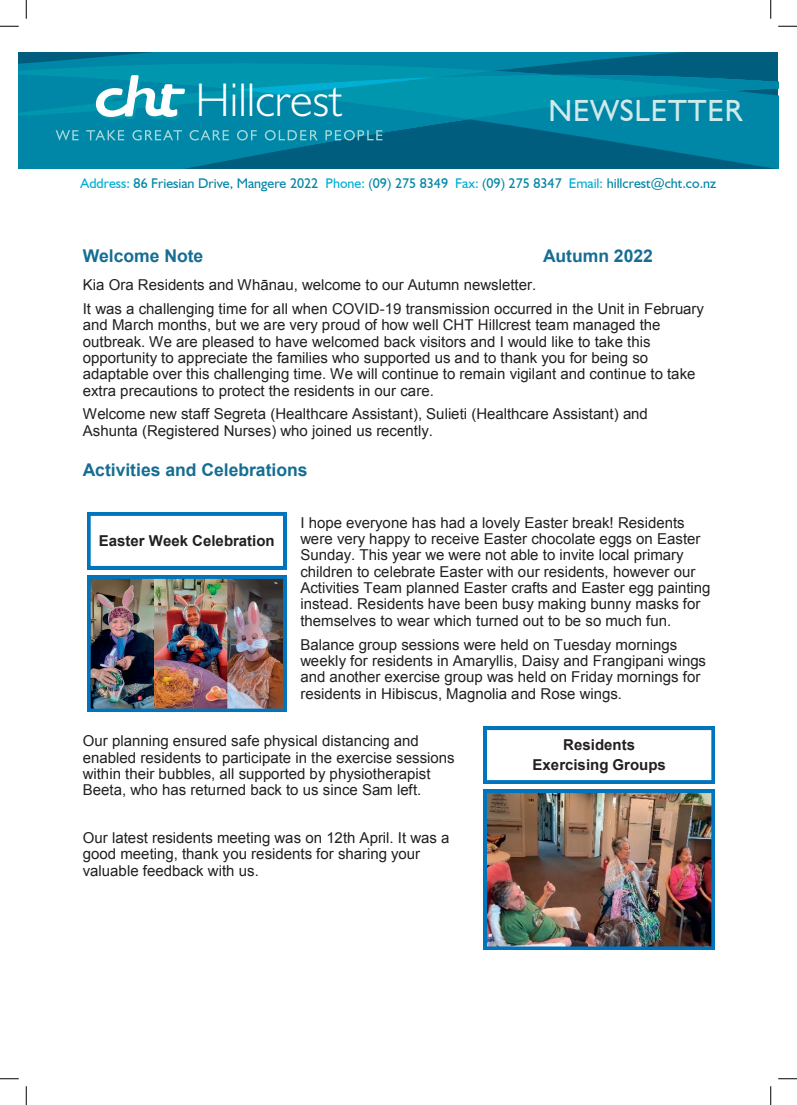
<style>
.page{position:relative;width:797px;height:1105px;background:#fff}
.page>*{position:absolute;margin:0;border:0;box-sizing:border-box;transform-origin:0 0}
.t1{font:300 47.5px "Humanist 521 BT";color:#fff}
.t2{font:30.62px "Humanist 521 BT";letter-spacing:.025em;color:#ceeaeb}
.t3{font:700 17.5px "Arial";color:#166d93}
.t4{font:15px/16.4px "Arial";color:#231f20}
.t5{font:700 15px/19.4px "Arial";color:#231f20;text-align:center}
.t6{font:14px "Humanist 521 BT";color:#0086a6}
.s1{color:#00afd3}
</style>
<div class="page">
<svg style="left:19px;top:52px;width:759px;height:7px;background:#007999"></svg>
<svg style="left:19px;top:59px;width:759px;height:110px;background:#0683a1"></svg>
<img style="left:88px;top:576px;width:198px;height:136px">
<svg style="left:88px;top:513px;width:198px;height:56px"></svg>
<img style="left:484px;top:790px;width:230px;height:159px">
<svg style="left:484px;top:727px;width:230px;height:56px"></svg>
<svg style="left:0;top:25px;width:19px;height:2px"></svg>
<svg style="left:778px;top:25px;width:19px;height:2px"></svg>
<svg style="left:0;top:1078px;width:19px;height:1px"></svg>
<svg style="left:778px;top:1078px;width:19px;height:1px"></svg>
<svg style="left:25px;top:0;width:2px;height:19px"></svg>
<svg style="left:25px;top:1086px;width:2px;height:19px"></svg>
<svg style="left:770px;top:0;width:1px;height:19px"></svg>
<svg style="left:770px;top:1086px;width:1px;height:19px"></svg>
<h1 class="t1" style="left:195px;top:71px;width:148px">Hillcrest</h1>
<h2 class="t2" style="left:548px;top:91px;width:195px">NEWSLETTER</h2>
<p class="t6" style="left:81px;top:175px;width:637px"><span class="s1">Address:</span> 86 Friesian Drive, Mangere 2022 <span class="s1">Phone:</span> (09) 275 8349 <span class="s1">Fax:</span> (09) 275 8347 <span class="s1">Email:</span> hillcrest@cht.co.nz</p>
<p class="t3" style="left:83px;top:244px;width:122px">Welcome Note</p>
<p class="t3" style="left:543px;top:244px;width:111px">Autumn 2022</p>
<p class="t4" style="left:83px;top:273px;width:623px;line-height:23.9px">Kia Ora Residents and Whānau, welcome to our Autumn newsletter.<br>It was a challenging time for all when COVID-19 transmission occurred in the Unit in February</p>
<p class="t4" style="left:83px;top:317px;width:614px">and March months, but we are very proud of how well CHT Hillcrest team managed the outbreak. We are pleased to have welcomed back visitors and I would like to take this opportunity to appreciate the families who supported us and to thank you for being so adaptable over this challenging time. We will continue to remain vigilant and continue to take extra precautions to protect the residents in our care.</p>
<p class="t4" style="left:83px;top:406px;width:566px">Welcome new staff Segreta (Healthcare Assistant), Sulieti (Healthcare Assistant) and<br>Ashunta (Registered Nurses) who joined us recently.</p>
<p class="t3" style="left:83px;top:458px;width:226px">Activities and Celebrations</p>
<p class="t4" style="left:300px;top:514px;width:412px">I hope everyone has had a lovely Easter break! Residents were very happy to receive Easter chocolate eggs on Easter Sunday. This year we were not able to invite local primary children to celebrate Easter with our residents, however our Activities Team planned Easter crafts and Easter egg painting instead. Residents have been busy making bunny masks for themselves to wear which turned out to be so much fun.</p>
<p class="t4" style="left:300px;top:636px;width:407px">Balance group sessions were held on Tuesday mornings weekly for residents in Amaryllis, Daisy and Frangipani wings and another exercise group was held on Friday mornings for residents in Hibiscus, Magnolia and Rose wings.</p>
<p class="t4" style="left:83px;top:733px;width:373px">Our planning ensured safe physical distancing and enabled residents to participate in the exercise sessions within their bubbles, all supported by physiotherapist Beeta, who has returned back to us since Sam left.</p>
<p class="t4" style="left:83px;top:829px;width:368px">Our latest residents meeting was on 12th April. It was a good meeting, thank you residents for sharing your valuable feedback with us.</p>
<p class="t5" style="left:99px;top:531px;width:177px">Easter Week Celebration</p>
<p class="t5" style="left:532px;top:736px;width:135px">Residents<br>Exercising Groups</p>
</div>
